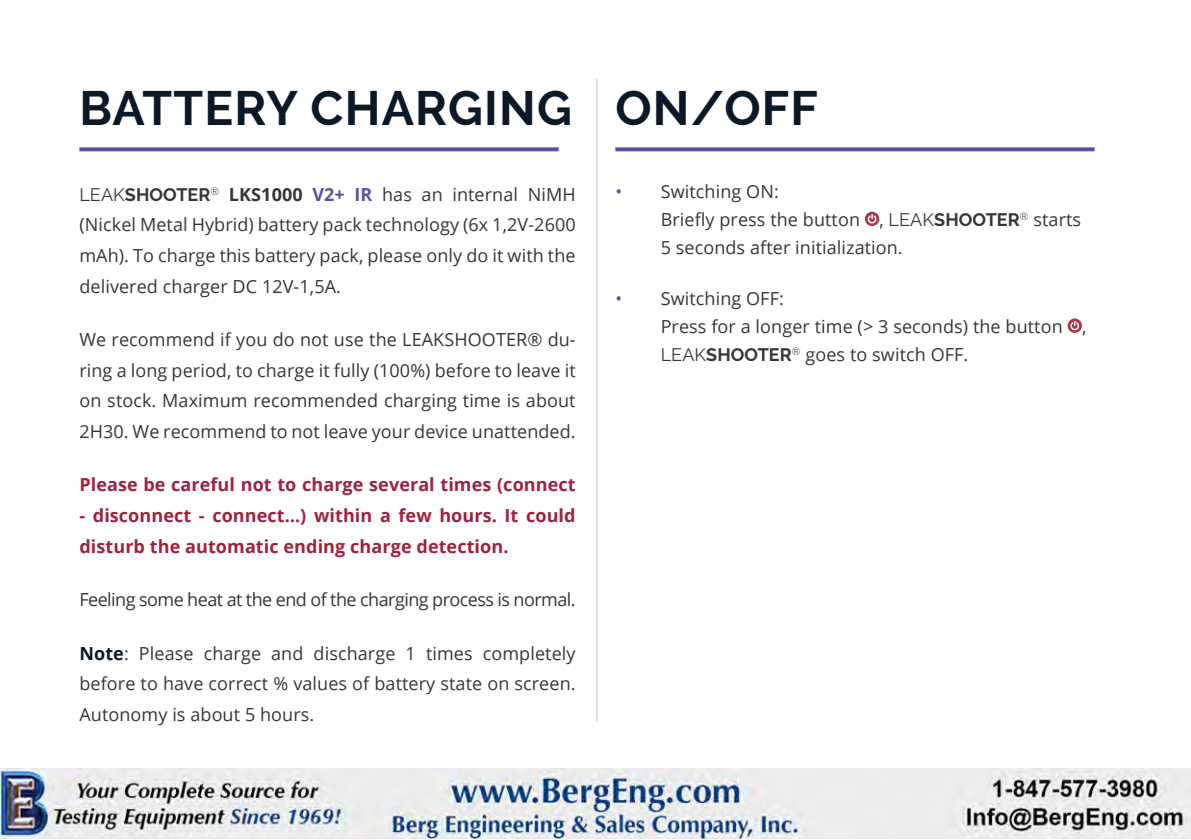
<style>
.page{position:relative;width:1191px;height:840px;background:#fff}
.page>*{position:absolute;margin:0;border:0;box-sizing:border-box;transform-origin:0 0}
.t1{font:700 48px "Raleway";letter-spacing:.025em;color:#0a1827}
.t2{font:18px/30.6px "Open Sans";letter-spacing:.005em;color:#323738;text-align:justify}
.t3{font:700 18px/30.6px "Open Sans";letter-spacing:.005em;color:#9f223d}
.t4{font:18px "Open Sans";letter-spacing:-.03em;color:#323738}
.s1{font-family:"Raleway"}
.s2{font-family:"Raleway";font-weight:700}
.s3{font-weight:700}
.s4{font-weight:700;color:#604fa0}
.s5{font-weight:700;color:#0a1827}
.s6{color:#604fa0}
</style>
<div class="page">
<hr style="left:596px;top:79px;width:1px;height:641px;background:#bcbdc0">
<svg style="left:79px;top:147px;width:479px;height:4px;fill:#604fa0"></svg>
<svg style="left:615px;top:147px;width:479px;height:4px;fill:#604fa0"></svg>
<svg style="left:865px;top:211px;width:14px;height:15px"></svg>
<svg style="left:867px;top:214px;width:9px;height:9px"></svg>
<svg style="left:1067px;top:318px;width:15px;height:15px"></svg>
<svg style="left:1070px;top:321px;width:9px;height:9px"></svg>
<img style="left:0;top:768px;width:1191px;height:69px">
<h1 class="t1" style="left:79px;top:80px;width:494px">BATTERY CHARGING</h1>
<p class="t2" style="left:79px;top:178px;width:498px"><span class="s1">LEAK</span><span class="s2">SHOOTER</span><sup>®</sup> <span class="s3">LKS1000</span> <span class="s4">V2+ IR</span> has an internal NiMH (Nickel Metal Hybrid) battery pack technology (6x 1,2V-2600 mAh). To charge this battery pack, please only do it with the delivered charger DC 12V-1,5A.</p>
<p class="t2" style="left:79px;top:323px;width:498px">We recommend if you do not use the LEAKSHOOTER® du&shy;ring a long period, to charge it fully (100%) before to leave it on stock. Maximum recommended charging time is about 2H30. We recommend to not leave your device unattended.</p>
<p class="t3" style="left:79px;top:469px;width:498px">Please be careful not to charge several times (connect</p>
<p class="t3" style="left:79px;top:499px;width:497px">- disconnect - connect…) within a few hours. It could disturb the automatic ending charge detection.</p>
<p class="t4" style="left:79px;top:587px;width:498px">Feeling some heat at the end of the charging process is normal.</p>
<p class="t2" style="left:79px;top:637px;width:498px"><span class="s5">Note</span>: Please charge and discharge 1 times completely before to have correct % values of battery state on screen.<br>Autonomy is about 5 hours.</p>
<h1 class="t1" style="left:615px;top:80px;width:204px">ON/OFF</h1>
<p class="t2" style="left:660px;top:177px;width:422px;line-height:28px;text-align:left;text-indent:-45px"><span class="s6">•</span> Switching ON:<br>Briefly press the button , <span class="s1">LEAK</span><span class="s2">SHOOTER</span><sup>®</sup> starts<br>5 seconds after initialization.</p>
<p class="t2" style="left:660px;top:284px;width:427px;line-height:28px;text-align:left;text-indent:-45px"><span class="s6">•</span> Switching OFF:<br>Press for a longer time (&gt; 3 seconds) the button ,<br><span class="s1">LEAK</span><span class="s2">SHOOTER</span><sup>®</sup> goes to switch OFF.</p>
</div>
